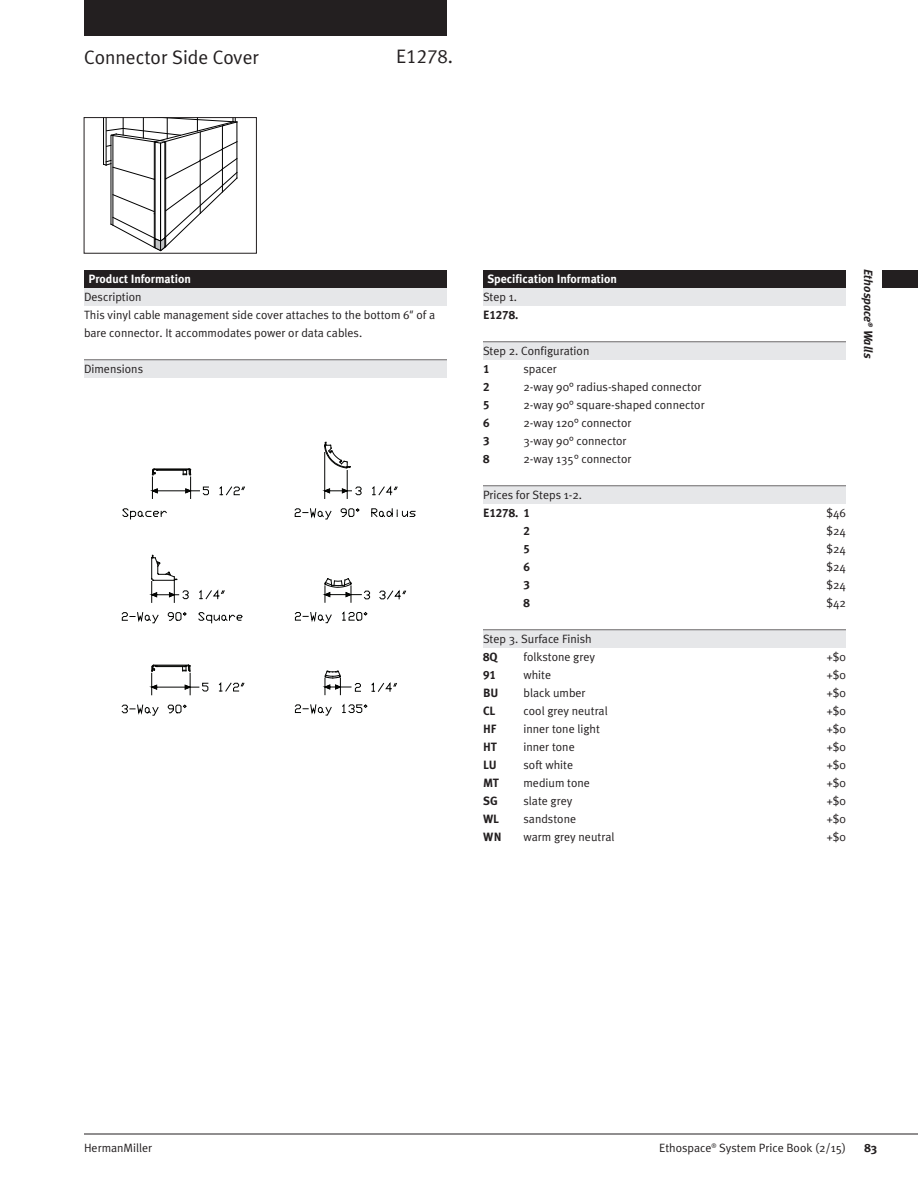
<style>
.page{position:relative;width:918px;height:1188px;background:#fff}
.page>*{position:absolute;margin:0;border:0;box-sizing:border-box;transform-origin:0 0}
.t1{font:19.5px "Meta HM";color:#231f20}
.t2{font:19.5px "Meta Caps HM";color:#231f20}
.t3{font:12px/18px "Meta HM";color:#231f20}
.t4{font:700 12px "Meta Caps HM";color:#231f20}
.t5{font:700 12px "Meta HM";color:#fff}
.t6{font:italic 700 12px "Meta HM";color:#231f20}
.t7{font:700 12px "Meta HM";color:#231f20}
.s1{font-style:italic}
</style>
<div class="page">
<div style="left:84px;top:270px;width:363px;height:18px;background:#231f20"></div>
<div style="left:84px;top:288px;width:363px;height:18px;background:#e6e7e9"></div>
<div style="left:84px;top:360px;width:363px;height:18px;background:#e6e7e9"></div>
<div style="left:483px;top:270px;width:363px;height:18px;background:#231f20"></div>
<div style="left:483px;top:288px;width:363px;height:18px;background:#e6e7e9"></div>
<div style="left:483px;top:342px;width:363px;height:18px;background:#e6e7e9"></div>
<div style="left:483px;top:486px;width:363px;height:18px;background:#e6e7e9"></div>
<div style="left:483px;top:630px;width:363px;height:18px;background:#e6e7e9"></div>
<svg style="left:199px;top:590px;width:26px;height:10px"></svg>
<svg style="left:150px;top:555px;width:39px;height:47px"></svg>
<svg style="left:150px;top:665px;width:58px;height:30px"></svg>
<svg style="left:219px;top:682px;width:25px;height:10px"></svg>
<svg style="left:372px;top:486px;width:25px;height:10px"></svg>
<svg style="left:151px;top:468px;width:58px;height:30px"></svg>
<svg style="left:220px;top:486px;width:25px;height:10px"></svg>
<svg style="left:323px;top:671px;width:38px;height:24px"></svg>
<svg style="left:372px;top:682px;width:25px;height:10px"></svg>
<svg style="left:323px;top:578px;width:47px;height:24px"></svg>
<svg style="left:379px;top:590px;width:27px;height:10px"></svg>
<svg style="left:295px;top:508px;width:36px;height:11px"></svg>
<svg style="left:341px;top:508px;width:19px;height:9px"></svg>
<svg style="left:371px;top:508px;width:45px;height:9px"></svg>
<svg style="left:122px;top:705px;width:36px;height:11px"></svg>
<svg style="left:168px;top:705px;width:19px;height:9px"></svg>
<svg style="left:122px;top:612px;width:36px;height:11px"></svg>
<svg style="left:168px;top:612px;width:19px;height:9px"></svg>
<svg style="left:198px;top:612px;width:45px;height:11px"></svg>
<svg style="left:122px;top:508px;width:45px;height:11px"></svg>
<svg style="left:295px;top:704px;width:37px;height:11px"></svg>
<svg style="left:342px;top:704px;width:25px;height:9px"></svg>
<svg style="left:295px;top:612px;width:37px;height:11px"></svg>
<svg style="left:342px;top:612px;width:25px;height:9px"></svg>
<svg style="left:323px;top:442px;width:38px;height:56px"></svg>
<div style="left:84px;top:0;width:363px;height:36px;background:#231f20"></div>
<svg style="left:103px;top:119px;width:135px;height:132px"></svg>
<hr style="left:160px;top:143px;width:1px;height:108px;background:#000">
<div style="left:84px;top:117px;width:173px;height:136px;border:1px solid #231f20"></div>
<hr style="left:84px;top:1134px;width:834px;height:1px;background:#231f20">
<div style="left:882px;top:270px;width:36px;height:18px;background:#231f20"></div>
<h1 class="t1" style="left:84px;top:49px;width:177px">Connector Side Cover</h1>
<h1 class="t2" style="left:396px;top:46px;width:58px">E1278.</h1>
<p class="t5" style="left:88px;top:272px;width:104px">Product Information</p>
<p class="t3" style="left:84px;top:288px;width:353px">Description<br>This vinyl cable management side cover attaches to the bottom 6<span class="s1">"</span> of a bare connector. It accommodates power or data cables.</p>
<p class="t3" style="left:84px;top:360px;width:61px">Dimensions</p>
<p class="t5" style="left:488px;top:272px;width:131px">Specification Information</p>
<p class="t3" style="left:483px;top:288px;width:35px">Step 1.</p>
<p class="t4" style="left:483px;top:308px;width:37px">E1278.</p>
<p class="t3" style="left:483px;top:342px;width:108px">Step 2. Configuration</p>
<p class="t4" style="left:483px;top:362px;width:8px">1</p>
<p class="t3" style="left:524px;top:360px;width:35px">spacer</p>
<p class="t4" style="left:483px;top:380px;width:8px">2</p>
<p class="t3" style="left:524px;top:378px;width:180px">2-way 90° radius-shaped connector</p>
<p class="t4" style="left:483px;top:398px;width:8px">5</p>
<p class="t3" style="left:524px;top:396px;width:183px">2-way 90° square-shaped connector</p>
<p class="t4" style="left:483px;top:416px;width:8px">6</p>
<p class="t3" style="left:524px;top:414px;width:110px">2-way 120° connector</p>
<p class="t4" style="left:483px;top:434px;width:8px">3</p>
<p class="t3" style="left:524px;top:432px;width:105px">3-way 90° connector</p>
<p class="t4" style="left:483px;top:452px;width:8px">8</p>
<p class="t3" style="left:524px;top:450px;width:110px">2-way 135° connector</p>
<p class="t3" style="left:483px;top:486px;width:100px">Prices for Steps 1-2.</p>
<p class="t4" style="left:483px;top:506px;width:48px">E1278. 1</p>
<p class="t3" style="left:827px;top:504px;width:21px">$46</p>
<p class="t4" style="left:524px;top:524px;width:8px">2</p>
<p class="t3" style="left:827px;top:522px;width:21px">$24</p>
<p class="t4" style="left:524px;top:542px;width:8px">5</p>
<p class="t3" style="left:827px;top:540px;width:21px">$24</p>
<p class="t4" style="left:524px;top:560px;width:8px">6</p>
<p class="t3" style="left:827px;top:558px;width:21px">$24</p>
<p class="t4" style="left:524px;top:578px;width:8px">3</p>
<p class="t3" style="left:827px;top:576px;width:21px">$24</p>
<p class="t4" style="left:524px;top:596px;width:8px">8</p>
<p class="t3" style="left:827px;top:594px;width:21px">$42</p>
<p class="t3" style="left:483px;top:630px;width:110px">Step 3. Surface Finish</p>
<p class="t4" style="left:483px;top:650px;width:16px">8Q</p>
<p class="t3" style="left:524px;top:648px;width:73px">folkstone grey</p>
<p class="t3" style="left:827px;top:648px;width:21px">+$0</p>
<p class="t4" style="left:483px;top:668px;width:14px">91</p>
<p class="t3" style="left:524px;top:666px;width:29px">white</p>
<p class="t3" style="left:827px;top:666px;width:21px">+$0</p>
<p class="t4" style="left:483px;top:686px;width:17px">BU</p>
<p class="t3" style="left:524px;top:684px;width:64px">black umber</p>
<p class="t3" style="left:827px;top:684px;width:21px">+$0</p>
<p class="t4" style="left:483px;top:704px;width:14px">CL</p>
<p class="t3" style="left:524px;top:702px;width:86px">cool grey neutral</p>
<p class="t3" style="left:827px;top:702px;width:21px">+$0</p>
<p class="t4" style="left:483px;top:722px;width:15px">HF</p>
<p class="t3" style="left:524px;top:720px;width:78px">inner tone light</p>
<p class="t3" style="left:827px;top:720px;width:21px">+$0</p>
<p class="t4" style="left:483px;top:740px;width:16px">HT</p>
<p class="t3" style="left:524px;top:738px;width:53px">inner tone</p>
<p class="t3" style="left:827px;top:738px;width:21px">+$0</p>
<p class="t4" style="left:483px;top:758px;width:15px">LU</p>
<p class="t3" style="left:524px;top:756px;width:51px">soft white</p>
<p class="t3" style="left:827px;top:756px;width:21px">+$0</p>
<p class="t4" style="left:483px;top:776px;width:18px">MT</p>
<p class="t3" style="left:524px;top:774px;width:68px">medium tone</p>
<p class="t3" style="left:827px;top:774px;width:21px">+$0</p>
<p class="t4" style="left:483px;top:794px;width:16px">SG</p>
<p class="t3" style="left:524px;top:792px;width:50px">slate grey</p>
<p class="t3" style="left:827px;top:792px;width:21px">+$0</p>
<p class="t4" style="left:483px;top:812px;width:18px">WL</p>
<p class="t3" style="left:524px;top:810px;width:54px">sandstone</p>
<p class="t3" style="left:827px;top:810px;width:21px">+$0</p>
<p class="t4" style="left:483px;top:830px;width:20px">WN</p>
<p class="t3" style="left:524px;top:828px;width:92px">warm grey neutral</p>
<p class="t3" style="left:827px;top:828px;width:21px">+$0</p>
<p class="t6" style="left:875px;top:269px;width:91px;rotate:90deg">Ethospace® Walls</p>
<p class="t3" style="left:84px;top:1139px;width:70px">HermanMiller</p>
<p class="t3" style="left:659px;top:1139px;width:188px">Ethospace® System Price Book (2/15)</p>
<p class="t7" style="left:864px;top:1141px;width:15px">83</p>
</div>
